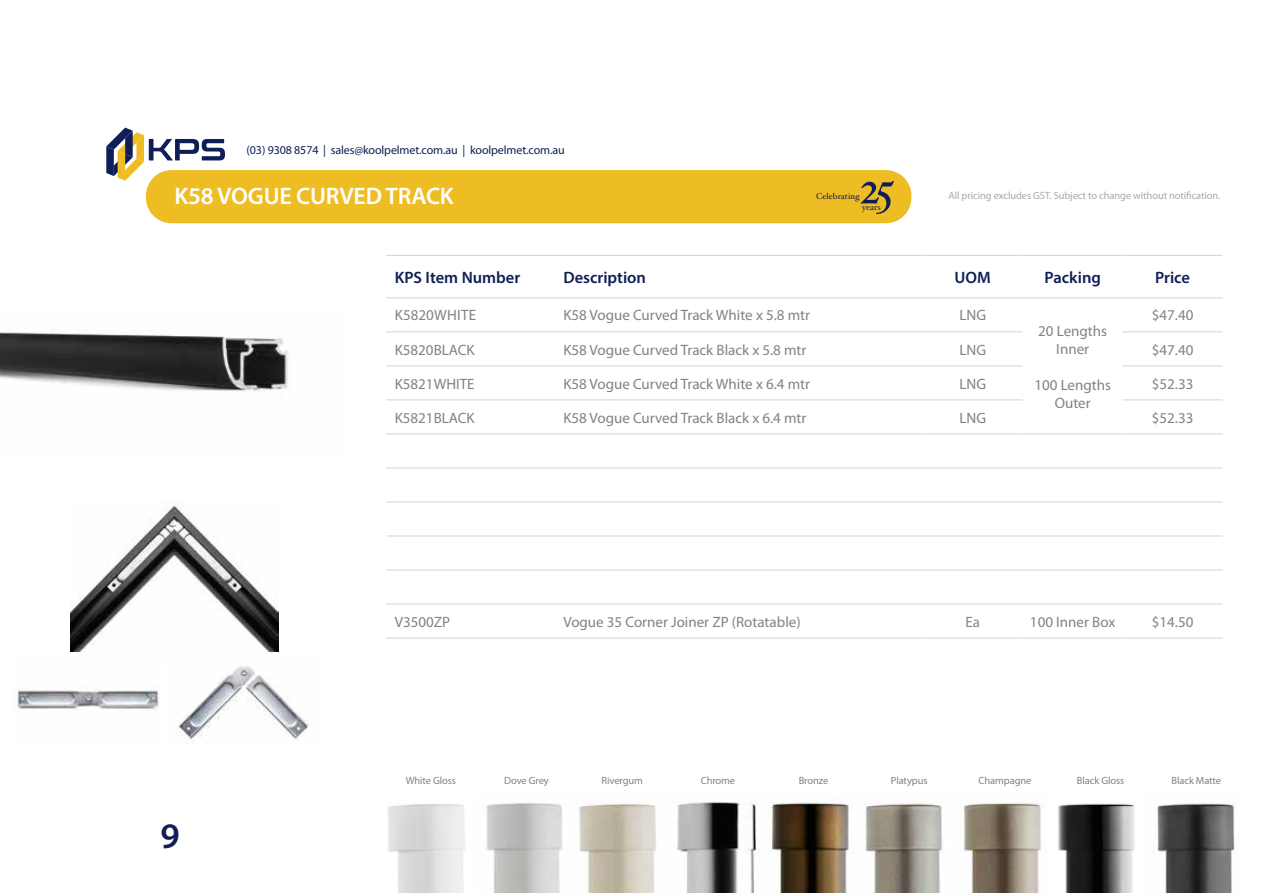
<style>
.page{position:relative;width:1263px;height:893px;background:#fff}
.page>*{position:absolute;margin:0;border:0;box-sizing:border-box;transform-origin:0 0}
.t1{font:600 36px "Myriad Pro";color:#0f1e56}
.t2{font:600 24px "Myriad Pro";letter-spacing:-.01em;color:#fff}
.t3{font:600 16.5px "Myriad Pro";color:#0f1e56}
.t4{font:15px/18px "Myriad Pro";color:#808285;text-align:center}
.t5{font:12px "Myriad Pro";letter-spacing:-.01em;color:#0f1e56}
.t6{font:10.5px "Myriad Pro";letter-spacing:-.01em;color:#808285}
.t7{font:10.5px "Myriad Pro";letter-spacing:-.01em;color:#a7a9ac}
.t8{font:8.7px "Hoefler Text";color:#0f1e56}
</style>
<div class="page">
<hr style="left:386px;top:255px;width:169px;height:1px;background:#d1d3d4">
<hr style="left:555px;top:255px;width:368px;height:1px;background:#d1d3d4">
<hr style="left:923px;top:255px;width:100px;height:1px;background:#d1d3d4">
<hr style="left:1023px;top:255px;width:100px;height:1px;background:#d1d3d4">
<hr style="left:1123px;top:255px;width:99px;height:1px;background:#d1d3d4">
<hr style="left:386px;top:298px;width:169px;height:1px;background:#d1d3d4">
<hr style="left:555px;top:298px;width:368px;height:1px;background:#d1d3d4">
<hr style="left:923px;top:298px;width:100px;height:1px;background:#d1d3d4">
<hr style="left:1023px;top:298px;width:100px;height:1px;background:#d1d3d4">
<hr style="left:1123px;top:298px;width:99px;height:1px;background:#d1d3d4">
<hr style="left:386px;top:332px;width:169px;height:1px;background:#d1d3d4">
<hr style="left:555px;top:332px;width:368px;height:1px;background:#d1d3d4">
<hr style="left:923px;top:332px;width:100px;height:1px;background:#d1d3d4">
<hr style="left:1123px;top:332px;width:99px;height:1px;background:#d1d3d4">
<hr style="left:386px;top:366px;width:169px;height:1px;background:#d1d3d4">
<hr style="left:555px;top:366px;width:368px;height:1px;background:#d1d3d4">
<hr style="left:923px;top:366px;width:100px;height:1px;background:#d1d3d4">
<hr style="left:1123px;top:366px;width:99px;height:1px;background:#d1d3d4">
<hr style="left:386px;top:400px;width:169px;height:1px;background:#d1d3d4">
<hr style="left:555px;top:400px;width:368px;height:1px;background:#d1d3d4">
<hr style="left:923px;top:400px;width:100px;height:1px;background:#d1d3d4">
<hr style="left:1123px;top:400px;width:99px;height:1px;background:#d1d3d4">
<hr style="left:386px;top:434px;width:169px;height:1px;background:#d1d3d4">
<hr style="left:555px;top:434px;width:368px;height:1px;background:#d1d3d4">
<hr style="left:923px;top:434px;width:100px;height:1px;background:#d1d3d4">
<hr style="left:1023px;top:434px;width:100px;height:1px;background:#d1d3d4">
<hr style="left:1123px;top:434px;width:99px;height:1px;background:#d1d3d4">
<hr style="left:386px;top:468px;width:169px;height:1px;background:#d1d3d4">
<hr style="left:555px;top:468px;width:368px;height:1px;background:#d1d3d4">
<hr style="left:923px;top:468px;width:100px;height:1px;background:#d1d3d4">
<hr style="left:1023px;top:468px;width:100px;height:1px;background:#d1d3d4">
<hr style="left:1123px;top:468px;width:99px;height:1px;background:#d1d3d4">
<hr style="left:386px;top:502px;width:169px;height:1px;background:#d1d3d4">
<hr style="left:555px;top:502px;width:368px;height:1px;background:#d1d3d4">
<hr style="left:923px;top:502px;width:100px;height:1px;background:#d1d3d4">
<hr style="left:1023px;top:502px;width:100px;height:1px;background:#d1d3d4">
<hr style="left:1123px;top:502px;width:99px;height:1px;background:#d1d3d4">
<hr style="left:386px;top:536px;width:169px;height:1px;background:#d1d3d4">
<hr style="left:555px;top:536px;width:368px;height:1px;background:#d1d3d4">
<hr style="left:923px;top:536px;width:100px;height:1px;background:#d1d3d4">
<hr style="left:1023px;top:536px;width:100px;height:1px;background:#d1d3d4">
<hr style="left:1123px;top:536px;width:99px;height:1px;background:#d1d3d4">
<hr style="left:386px;top:570px;width:169px;height:1px;background:#d1d3d4">
<hr style="left:555px;top:570px;width:368px;height:1px;background:#d1d3d4">
<hr style="left:923px;top:570px;width:100px;height:1px;background:#d1d3d4">
<hr style="left:1023px;top:570px;width:100px;height:1px;background:#d1d3d4">
<hr style="left:1123px;top:570px;width:99px;height:1px;background:#d1d3d4">
<hr style="left:386px;top:604px;width:169px;height:1px;background:#d1d3d4">
<hr style="left:555px;top:604px;width:368px;height:1px;background:#d1d3d4">
<hr style="left:923px;top:604px;width:100px;height:1px;background:#d1d3d4">
<hr style="left:1023px;top:604px;width:100px;height:1px;background:#d1d3d4">
<hr style="left:1123px;top:604px;width:99px;height:1px;background:#d1d3d4">
<hr style="left:386px;top:638px;width:169px;height:1px;background:#d1d3d4">
<hr style="left:555px;top:638px;width:368px;height:1px;background:#d1d3d4">
<hr style="left:923px;top:638px;width:100px;height:1px;background:#d1d3d4">
<hr style="left:1023px;top:638px;width:100px;height:1px;background:#d1d3d4">
<hr style="left:1123px;top:638px;width:99px;height:1px;background:#d1d3d4">
<div style="left:146px;top:170px;width:765px;height:53px;background:#eebd24;border-radius:26px"></div>
<svg style="left:106px;top:128px;width:119px;height:53px"></svg>
<svg style="left:861px;top:181px;width:33px;height:33px"></svg>
<img style="left:0;top:332px;width:292px;height:60px">
<img style="left:486px;top:802px;width:77px;height:91px">
<img style="left:579px;top:803px;width:78px;height:90px">
<img style="left:677px;top:802px;width:82px;height:91px">
<img style="left:770px;top:795px;width:83px;height:98px">
<img style="left:865px;top:803px;width:77px;height:90px">
<img style="left:960px;top:803px;width:81px;height:90px">
<img style="left:1058px;top:803px;width:77px;height:90px">
<img style="left:1157px;top:803px;width:79px;height:90px">
<img style="left:70px;top:505px;width:208px;height:147px">
<img style="left:14px;top:690px;width:145px;height:20px">
<img style="left:178px;top:666px;width:131px;height:76px">
<p class="t5" style="left:247px;top:142px;width:320px">(03) 9308 8574 | sales@koolpelmet.com.au | koolpelmet.com.au</p>
<h2 class="t2" style="left:174px;top:181px;width:281px">K58 VOGUE CURVED TRACK</h2>
<p class="t8" style="left:816px;top:191px;width:45px">Celebrating</p>
<p class="t7" style="left:948px;top:189px;width:274px">All pricing excludes GST. Subject to change without notification.</p>
<p class="t8" style="left:862px;top:202px;width:20px">years</p>
<p class="t3" style="left:395px;top:267px;width:127px">KPS Item Number</p>
<p class="t3" style="left:563px;top:267px;width:84px">Description</p>
<p class="t3" style="left:955px;top:267px;width:38px">UOM</p>
<p class="t3" style="left:1044px;top:267px;width:58px">Packing</p>
<p class="t3" style="left:1155px;top:267px;width:36px">Price</p>
<p class="t4" style="left:395px;top:306px;width:83px">K5820WHITE</p>
<p class="t4" style="left:563px;top:306px;width:248px">K58 Vogue Curved Track White x 5.8 mtr</p>
<p class="t4" style="left:959px;top:306px;width:28px">LNG</p>
<p class="t4" style="left:1038px;top:321px;width:70px">20 Lengths<br>Inner</p>
<p class="t4" style="left:1034px;top:375px;width:78px">100 Lengths<br>Outer</p>
<p class="t4" style="left:1152px;top:306px;width:43px">$47.40</p>
<p class="t4" style="left:395px;top:340px;width:81px">K5820BLACK</p>
<p class="t4" style="left:563px;top:340px;width:245px">K58 Vogue Curved Track Black x 5.8 mtr</p>
<p class="t4" style="left:959px;top:340px;width:28px">LNG</p>
<p class="t4" style="left:1152px;top:340px;width:43px">$47.40</p>
<p class="t4" style="left:395px;top:374px;width:81px">K5821WHITE</p>
<p class="t4" style="left:563px;top:374px;width:248px">K58 Vogue Curved Track White x 6.4 mtr</p>
<p class="t4" style="left:959px;top:374px;width:28px">LNG</p>
<p class="t4" style="left:1152px;top:374px;width:43px">$52.33</p>
<p class="t4" style="left:395px;top:408px;width:81px">K5821BLACK</p>
<p class="t4" style="left:563px;top:408px;width:245px">K58 Vogue Curved Track Black x 6.4 mtr</p>
<p class="t4" style="left:959px;top:408px;width:28px">LNG</p>
<p class="t4" style="left:1152px;top:408px;width:43px">$52.33</p>
<p class="t4" style="left:395px;top:612px;width:57px">V3500ZP</p>
<p class="t4" style="left:563px;top:612px;width:239px">Vogue 35 Corner Joiner ZP (Rotatable)</p>
<p class="t4" style="left:965px;top:612px;width:16px">Ea</p>
<p class="t4" style="left:1030px;top:612px;width:87px">100 Inner Box</p>
<p class="t4" style="left:1152px;top:612px;width:43px">$14.50</p>
<h1 class="t1" style="left:160px;top:813px;width:21px">9</h1>
<p class="t6" style="left:406px;top:774px;width:52px">White Gloss</p>
<p class="t6" style="left:504px;top:774px;width:46px">Dove Grey</p>
<p class="t6" style="left:601px;top:774px;width:43px">Rivergum</p>
<p class="t6" style="left:701px;top:774px;width:36px">Chrome</p>
<p class="t6" style="left:799px;top:774px;width:31px">Bronze</p>
<p class="t6" style="left:891px;top:774px;width:38px">Platypus</p>
<p class="t6" style="left:978px;top:774px;width:54px">Champagne</p>
<p class="t6" style="left:1077px;top:774px;width:49px">Black Gloss</p>
<p class="t6" style="left:1171px;top:774px;width:51px">Black Matte</p>
</div>
